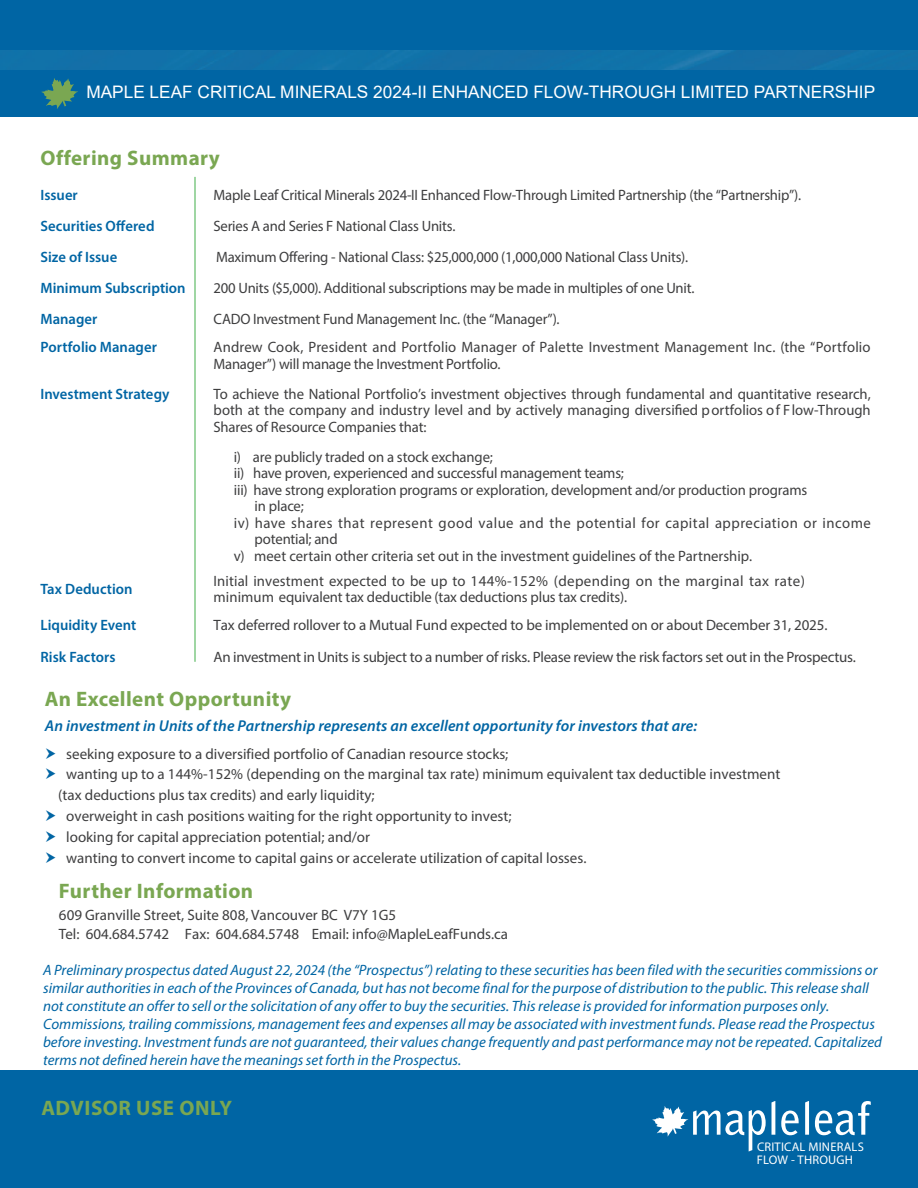
<style>
.page{position:relative;width:918px;height:1188px;background:#fff}
.page>*{position:absolute;margin:0;border:0;box-sizing:border-box;transform-origin:0 0}
.Paragraph{font:700 21px "Myriad Pro";letter-spacing:.02em;color:#7aa752}
.BODY_COPY__10pt{font:17.25px "Arial";color:#fff}
.Paragraph-2{font:italic 600 15.75px "Myriad Pro";letter-spacing:.005em;color:#0065a4}
.Body_-_Meta_Plus{font:15px/31px "Myriad Pro";color:#3e3e3f}
.t1{font:italic 15px/18px "Myriad Pro";color:#0065a4}
.Body_-_Meta_Plus-2{font:600 15px "Myriad Pro";color:#0065a4}
.Body_-_Meta_Plus-3{font:15px/16.5px "Myriad Pro";letter-spacing:.03em;color:#3e3e3f}
.t2{font:12.6px/13px "Myriad Pro";letter-spacing:.015em;color:#fff}
.s1{font-style:inherit}
</style>
<div class="page">
<div style="left:0;top:1070px;width:918px;height:118px;background:#0065a4"></div>
<div style="left:0;top:0;width:918px;height:117px;background:#0065a4"></div>
<div style="left:0;top:51px;width:918px;height:18px;background:#1270a8"></div>
<svg style="left:41px;top:78px;width:37px;height:31px"></svg>
<hr style="left:195px;top:177px;width:1px;height:485px;background:#40ae49">
<svg style="left:772px;top:1101px;width:3px;height:34px"></svg>
<svg style="left:781px;top:1111px;width:18px;height:24px"></svg>
<svg style="left:805px;top:1101px;width:4px;height:34px"></svg>
<svg style="left:815px;top:1101px;width:56px;height:34px"></svg>
<svg style="left:652px;top:1106px;width:114px;height:46px"></svg>
<p class="BODY_COPY__10pt" style="left:86px;top:80px;width:790px">MAPLE LEAF CRITICAL MINERALS 2024<span class="s1">-II</span> ENHANCED FLOW-THROUGH LIMITED PARTNERSHIP</p>
<p class="Paragraph" style="left:40px;top:145px;width:181px">Offering Summary</p>
<p class="Body_-_Meta_Plus-2" style="left:40px;top:185px;width:39px">Issuer</p>
<p class="Body_-_Meta_Plus-2" style="left:40px;top:217px;width:116px">Securities Offered</p>
<p class="Body_-_Meta_Plus-2" style="left:40px;top:248px;width:78px">Size of Issue</p>
<p class="Body_-_Meta_Plus-2" style="left:40px;top:279px;width:147px">Minimum Subscription</p>
<p class="Body_-_Meta_Plus-2" style="left:40px;top:310px;width:59px">Manager</p>
<p class="Body_-_Meta_Plus-2" style="left:40px;top:338px;width:118px">Portfolio Manager</p>
<p class="Body_-_Meta_Plus-2" style="left:40px;top:384px;width:131px">Investment Strategy</p>
<p class="Body_-_Meta_Plus" style="left:214px;top:179px;width:589px">Maple Leaf Critical Minerals 2024-II Enhanced Flow-Through Limited Partnership (the “Partnership”).<br>Series A and Series F National Class Units.<br>Maximum Offering - National Class: $25,000,000 (1,000,000 National Class Units).<br>200 Units ($5,000). Additional subscriptions may be made in multiples of one Unit.<br>CADO Investment Fund Management Inc. (the “Manager”).</p>
<p class="Body_-_Meta_Plus" style="left:214px;top:339px;width:659px;line-height:16.5px">Andrew Cook, President and Portfolio Manager of Palette Investment Management Inc. (the “Portfolio<br>Manager”) will manage the Investment Portfolio.</p>
<p class="Body_-_Meta_Plus" style="left:214px;top:385px;width:659px;line-height:16.5px;text-align:justify">To achieve the National Portfolio’s investment objectives through fundamental and quantitative research, both at the company and industry level and by actively managing diversified p ortfolios of Flow-Through Shares of Resource Companies that:</p>
<p class="Body_-_Meta_Plus" style="left:234px;top:441px;width:260px">i) are publicly traded on a stock exchange;</p>
<p class="Body_-_Meta_Plus" style="left:234px;top:458px;width:392px">ii) have proven, experienced and successful management teams;</p>
<p class="Body_-_Meta_Plus" style="left:234px;top:474px;width:575px">iii) have strong exploration programs or exploration, development and/or production programs</p>
<p class="Body_-_Meta_Plus" style="left:255px;top:491px;width:51px">in place;</p>
<p class="Body_-_Meta_Plus-3" style="left:255px;top:514px;width:618px;text-indent:-21px">iv) have shares that represent good value and the potential for capital appreciation or income potential; and</p>
<p class="Body_-_Meta_Plus" style="left:234px;top:540px;width:520px">v) meet certain other criteria set out in the investment guidelines of the Partnership.</p>
<p class="Body_-_Meta_Plus" style="left:214px;top:572px;width:593px;line-height:16.5px">Initial investment expected to be up to 144%-152% (depending on the marginal tax rate) minimum equivalent tax deductible (tax deductions plus tax credits).</p>
<p class="Body_-_Meta_Plus" style="left:214px;top:609px;width:644px;line-height:31.5px">Tax deferred rollover to a Mutual Fund expected to be implemented on or about December 31, 2025.<br>An investment in Units is subject to a number of risks. Please review the risk factors set out in the Prospectus.</p>
<p class="Paragraph" style="left:45px;top:685px;width:248px">An Excellent Opportunity</p>
<p class="Paragraph-2" style="left:45px;top:716px;width:654px">An investment in Units of the Partnership represents an excellent opportunity for investors that are:</p>
<p class="Body_-_Meta_Plus" style="left:66px;top:738px;width:444px">seeking exposure to a diversified portfolio of Canadian resource stocks;</p>
<p class="Body_-_Meta_Plus" style="left:66px;top:758px;width:716px">wanting up to a 144%-152% (depending on the marginal tax rate) minimum equivalent tax deductible investment</p>
<p class="Body_-_Meta_Plus" style="left:58px;top:779px;width:318px">(tax deductions plus tax credits) and early liquidity;</p>
<p class="Body_-_Meta_Plus" style="left:66px;top:800px;width:447px">overweight in cash positions waiting for the right opportunity to invest;</p>
<p class="Body_-_Meta_Plus" style="left:66px;top:821px;width:305px">looking for capital appreciation potential; and/or</p>
<p class="Body_-_Meta_Plus" style="left:66px;top:842px;width:522px">wanting to convert income to capital gains or accelerate utilization of capital losses.</p>
<p class="Body_-_Meta_Plus-2" style="left:40px;top:579px;width:94px">Tax Deduction</p>
<p class="Body_-_Meta_Plus-2" style="left:41px;top:616px;width:97px">Liquidity Event</p>
<p class="Body_-_Meta_Plus-2" style="left:40px;top:647px;width:77px">Risk Factors</p>
<p class="Paragraph" style="left:59px;top:877px;width:196px">Further Information</p>
<p class="Body_-_Meta_Plus" style="left:59px;top:905px;width:451px;line-height:19.5px">609 Granville Street, Suite 808, Vancouver BC V7Y 1G5<br>Tel: 604.684.5742 Fax: 604.684.5748 Email: info@MapleLeafFunds.ca</p>
<p class="t1" style="left:43px;top:960px;width:840px">A Preliminary prospectus dated August 22, 2024 (the “Prospectus”) relating to these securities has been filed with the securities commissions or similar authorities in each of the Provinces of Canada, but has not become final for the purpose of distribution to the public. This release shall not constitute an offer to sell or the solicitation of any offer to buy the securities. This release is provided for information purposes only.<br>Commissions, trailing commissions, management fees and expenses all may be associated with investment funds. Please read the Prospectus before investing. Investment funds are not guaranteed, their values change frequently and past performance may not be repeated. Capitalized terms not defined herein have the meanings set forth in the Prospectus.</p>
<p class="Paragraph" style="left:41px;top:1094px;width:192px">ADVISOR USE ONLY</p>
<p class="t2" style="left:757px;top:1140px;width:108px">CRITICAL MINERALS<br>FLOW - THROUGH</p>
</div>
